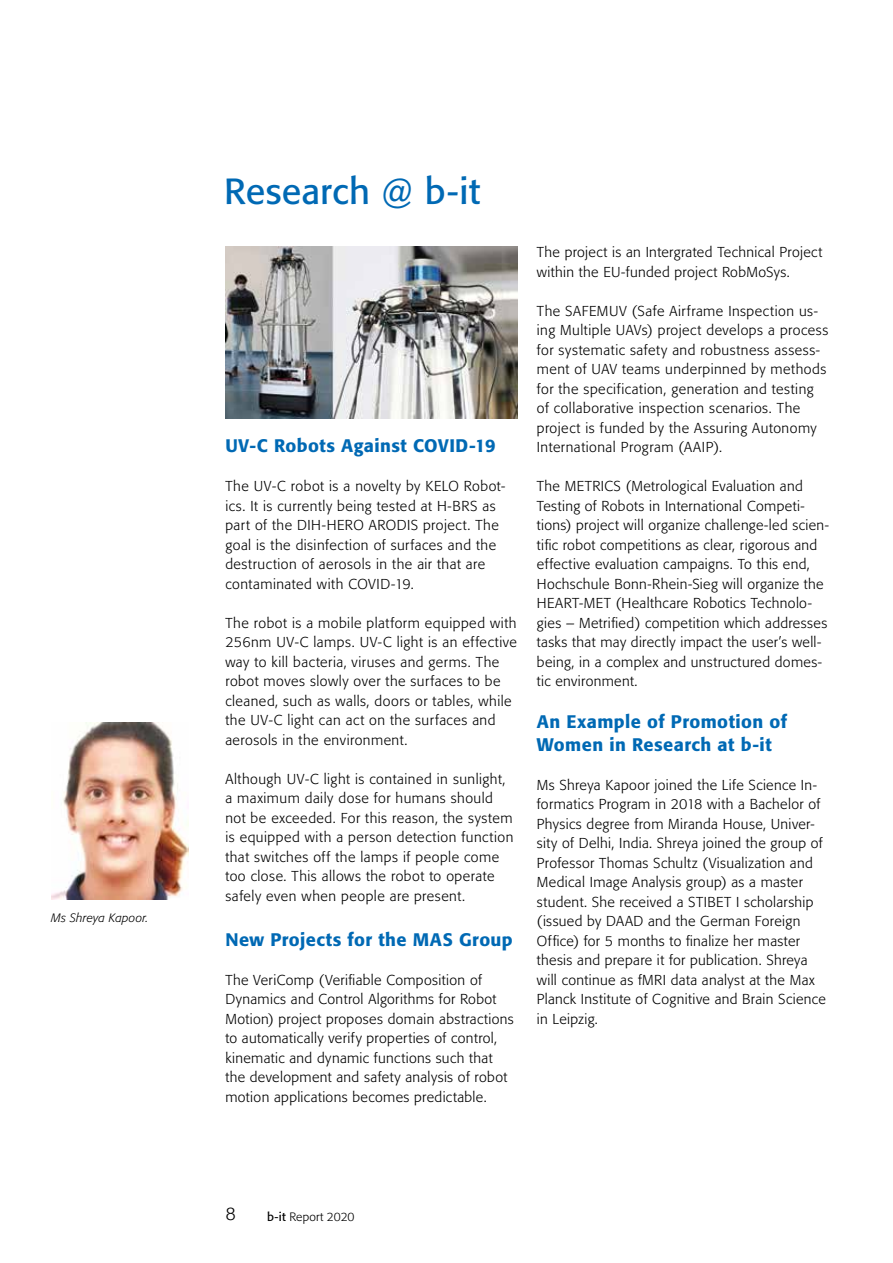
<style>
.page{position:relative;width:893px;height:1263px;background:#fff}
.page>*{position:absolute;margin:0;border:0;box-sizing:border-box;transform-origin:0 0}
.t1{font:36px "Formata BQ";letter-spacing:.005em;color:#0069b4}
.t2{font:500 18px/22.5px "Formata BQ";letter-spacing:.025em;color:#0069b4}
.t3{font:300 18px "Formata BQ";color:#000}
.t4{font:300 14.25px/19.5px "Formata BQ";letter-spacing:.03em;color:#000}
.t5{font:italic 300 12px "Formata BQ";letter-spacing:.02em;color:#000}
.t6{font:300 12px "Formata BQ";letter-spacing:.005em;color:#000}
.s1{font-weight:400}
</style>
<div class="page">
<img style="left:225px;top:247px;width:293px;height:172px">
<img style="left:51px;top:722px;width:138px;height:177px">
<p class="t5" style="left:51px;top:910px;width:99px">Ms Shreya Kapoor.</p>
<h1 class="t1" style="left:224px;top:169px;width:257px">Research @ b-it</h1>
<p class="t2" style="left:225px;top:435px;width:272px">UV-C Robots Against COVID-19</p>
<p class="t4" style="left:225px;top:477px;width:281px">The UV-C robot is a novelty by KELO Robot&shy;ics. It is currently being tested at H-BRS as part of the DIH-HERO ARODIS project. The goal is the disinfection of surfaces and the destruction of aerosols in the air that are contaminated with COVID-19.</p>
<p class="t4" style="left:225px;top:613px;width:293px">The robot is a mobile platform equipped with 256nm UV-C lamps. UV-C light is an effective way to kill bacteria, viruses and germs. The robot moves slowly over the surfaces to be cleaned, such as walls, doors or tables, while the UV-C light can act on the surfaces and aerosols in the environment.</p>
<p class="t4" style="left:225px;top:769px;width:290px">Although UV-C light is contained in sunlight, a maximum daily dose for humans should not be exceeded. For this reason, the system is equipped with a person detection function that switches off the lamps if people come too close. This allows the robot to operate safely even when people are present.</p>
<p class="t2" style="left:225px;top:928px;width:289px">New Projects for the MAS Group</p>
<p class="t4" style="left:225px;top:970px;width:290px">The VeriComp (Verifiable Composition of Dynamics and Control Algorithms for Robot Motion) project proposes domain abstractions to automatically verify properties of control, kinematic and dynamic functions such that the development and safety analysis of robot motion applications becomes predictable.</p>
<p class="t4" style="left:537px;top:243px;width:287px">The project is an Intergrated Technical Project within the EU-funded project RobMoSys.</p>
<p class="t4" style="left:537px;top:301px;width:293px">The SAFEMUV (Safe Airframe Inspection us&shy;ing Multiple UAVs) project develops a process for systematic safety and robustness assess&shy;ment of UAV teams underpinned by methods for the specification, generation and testing of collaborative inspection scenarios. The project is funded by the Assuring Autonomy International Program (AAIP).</p>
<p class="t4" style="left:537px;top:477px;width:294px">The METRICS (Metrological Evaluation and Testing of Robots in International Competi&shy;tions) project will organize challenge-led scien&shy;tific robot competitions as clear, rigorous and effective evaluation campaigns. To this end, Hochschule Bonn-Rhein-Sieg will organize the HEART-MET (Healthcare Robotics Technolo&shy;gies – Metrified) competition which addresses tasks that may directly impact the user’s well&shy;being, in a complex and unstructured domes&shy;tic environment.</p>
<p class="t2" style="left:537px;top:711px;width:252px">An Example of Promotion of<br>Women in Research at b-it</p>
<p class="t4" style="left:537px;top:775px;width:291px">Ms Shreya Kapoor joined the Life Science In&shy;formatics Program in 2018 with a Bachelor of Physics degree from Miranda House, Univer&shy;sity of Delhi, India. Shreya joined the group of Professor Thomas Schultz (Visualization and Medical Image Analysis group) as a master student. She received a STIBET I scholarship (issued by DAAD and the German Foreign Office) for 5 months to finalize her master thesis and prepare it for publication. Shreya will continue as fMRI data analyst at the Max Planck Institute of Cognitive and Brain Science in Leipzig.</p>
<p class="t3" style="left:225px;top:1203px;width:12px">8</p>
<p class="t6" style="left:267px;top:1209px;width:89px"><span class="s1">b-it</span> Report 2020</p>
</div>
